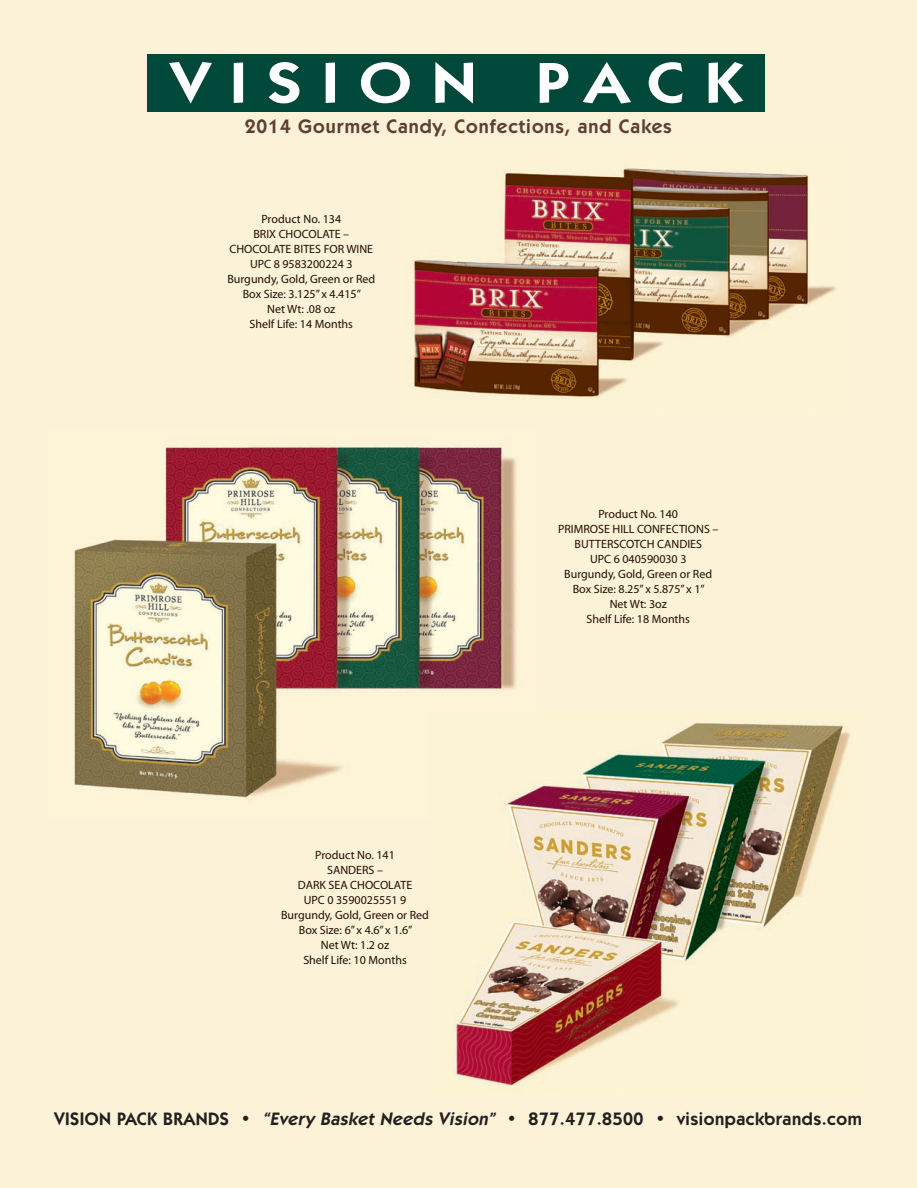
<style>
.page{position:relative;width:918px;height:1188px;background:#fff}
.page>*{position:absolute;margin:0;border:0;box-sizing:border-box;transform-origin:0 0}
.t1{font:600 19.5px "Kabel IT Cby BT";letter-spacing:.05em;color:#5f3f35}
.t2{font:600 18px "Kabel IT Cby BT";letter-spacing:.03em;color:#231f20}
.t3{font:12px/15px "Myriad Pro";color:#240c06;text-align:center}
.s1{font-style:italic}
</style>
<div class="page">
<div style="left:0;top:0;width:917px;height:1188px;background:#fbf2d7"></div>
<div style="left:147px;top:54px;width:618px;height:57px;background:#00483a"></div>
<svg style="left:169px;top:62px;width:43px;height:42px"></svg>
<svg style="left:234px;top:62px;width:9px;height:41px"></svg>
<svg style="left:269px;top:62px;width:30px;height:41px"></svg>
<svg style="left:326px;top:62px;width:9px;height:41px"></svg>
<svg style="left:361px;top:62px;width:49px;height:41px"></svg>
<svg style="left:435px;top:62px;width:38px;height:42px"></svg>
<svg style="left:540px;top:63px;width:28px;height:40px"></svg>
<svg style="left:583px;top:62px;width:48px;height:42px"></svg>
<svg style="left:649px;top:62px;width:34px;height:41px"></svg>
<svg style="left:709px;top:62px;width:34px;height:42px"></svg>
<img style="left:397px;top:146px;width:445px;height:265px">
<img style="left:50px;top:427px;width:486px;height:392px">
<img style="left:431px;top:711px;width:434px;height:384px">
<h1 class="t1" style="left:245px;top:114px;width:429px">2014 Gourmet Candy, Confections, and Cakes</h1>
<p class="t3" style="left:227px;top:211px;width:149px">Product No. 134<br>BRIX CHOCOLATE –<br>CHOCOLATE BITES FOR WINE<br>UPC 8 9583200224 3<br>Burgundy, Gold, Green or Red<br>Box Size: 3.125” x 4.415”<br>Net Wt: .08 oz<br>Shelf Life: 14 Months</p>
<p class="t3" style="left:281px;top:848px;width:149px">Product No. 141<br>SANDERS –<br>DARK SEA CHOCOLATE<br>UPC 0 3590025551 9<br>Burgundy, Gold, Green or Red<br>Box Size: 6” x 4.6” x 1.6”<br>Net Wt: 1.2 oz<br>Shelf Life: 10 Months</p>
<p class="t3" style="left:558px;top:506px;width:162px">Product No. 140<br>PRIMROSE HILL CONFECTIONS –<br>BUTTERSCOTCH CANDIES<br>UPC 6 040590030 3<br>Burgundy, Gold, Green or Red<br>Box Size: 8.25” x 5.875” x 1”<br>Net Wt: 3oz<br>Shelf Life: 18 Months</p>
<h2 class="t2" style="left:55px;top:1108px;width:809px">VISION PACK BRANDS • <span class="s1">“Every Basket Needs Vision”</span> • 877.477.8500 • visionpackbrands.com</h2>
</div>
